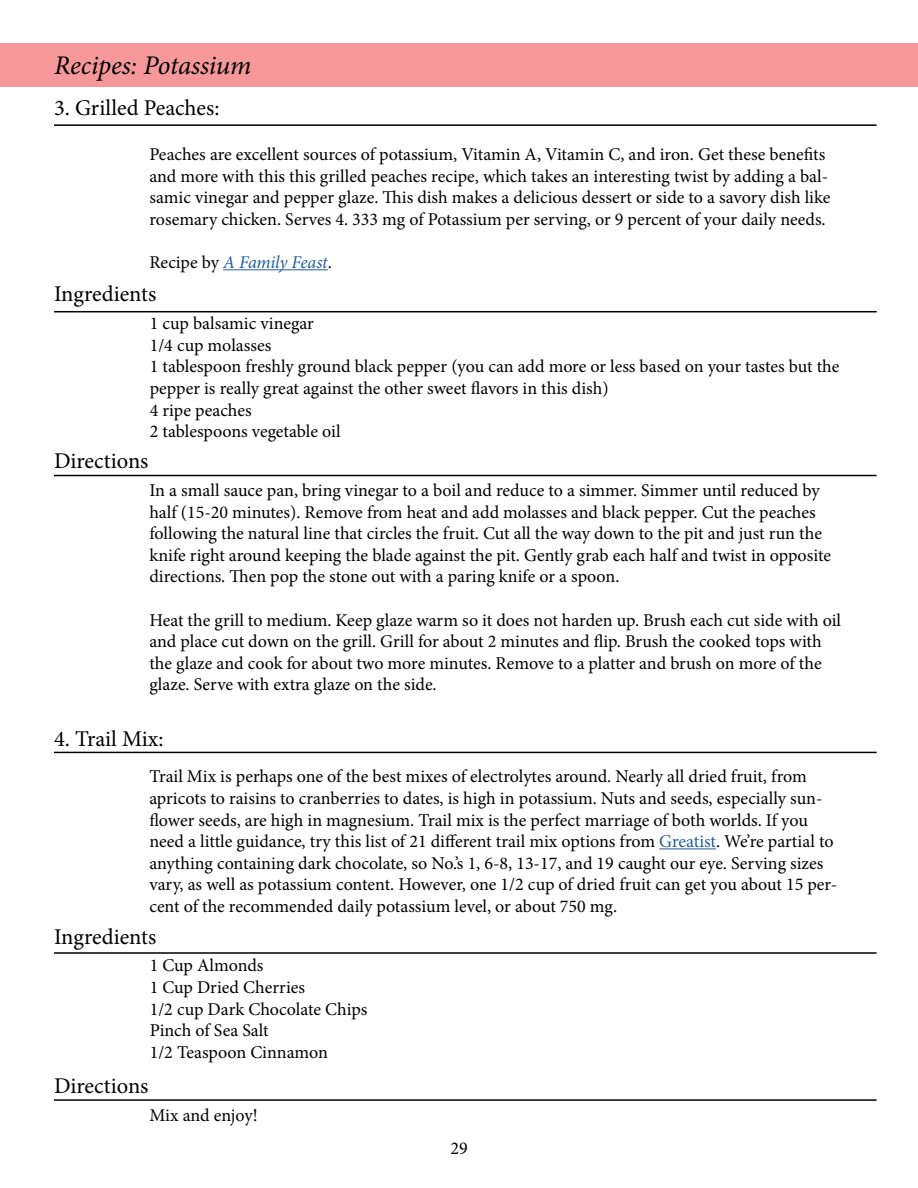
<style>
.page{position:relative;width:918px;height:1188px;background:#fff}
.page>*{position:absolute;margin:0;border:0;box-sizing:border-box;transform-origin:0 0}
.t1{font:italic 27px "Minion Pro";letter-spacing:-.01em;color:#000}
.t2{font:22.5px "Minion Pro";color:#000}
.t3{font:18px/21.6px "Minion Pro";color:#000}
.t4{font:italic 18px "Minion Pro";letter-spacing:-.015em;color:#215e9e}
.s1{font-style:normal;color:#000}
.s2{color:#215e9e}
</style>
<div class="page">
<div style="left:0;top:43px;width:918px;height:43px;background:#f69899"></div>
<hr style="left:223px;top:269px;width:105px;height:1px;background:#215e9e">
<hr style="left:659px;top:848px;width:57px;height:1px;background:#215e9e">
<hr style="left:54px;top:124px;width:823px;height:2px;background:#000">
<hr style="left:54px;top:311px;width:823px;height:1px;background:#000">
<hr style="left:54px;top:475px;width:823px;height:1px;background:#000">
<hr style="left:54px;top:752px;width:823px;height:1px;background:#000">
<hr style="left:54px;top:952px;width:823px;height:2px;background:#000">
<hr style="left:54px;top:1099px;width:823px;height:2px;background:#000">
<h1 class="t1" style="left:54px;top:47px;width:199px">Recipes: Potassium</h1>
<p class="t2" style="left:54px;top:93px;width:167px">3. Grilled Peaches:</p>
<p class="t3" style="left:149px;top:144px;width:683px">Peaches are excellent sources of potassium, Vitamin A, Vitamin C, and iron. Get these benefits and more with this this grilled peaches recipe, which takes an interesting twist by adding a bal&shy;samic vinegar and pepper glaze. This dish makes a delicious dessert or side to a savory dish like rosemary chicken. Serves 4. 333 mg of Potassium per serving, or 9 percent of your daily needs.</p>
<p class="t4" style="left:149px;top:250px;width:184px"><span class="s1">Recipe by</span> A Family Feast<span class="s1">.</span></p>
<p class="t2" style="left:54px;top:279px;width:104px">Ingredients</p>
<p class="t3" style="left:150px;top:313px;width:691px">1 cup balsamic vinegar<br>1/4 cup molasses<br>1 tablespoon freshly ground black pepper (you can add more or less based on your tastes but the pepper is really great against the other sweet flavors in this dish)<br>4 ripe peaches<br>2 tablespoons vegetable oil</p>
<p class="t2" style="left:54px;top:446px;width:96px">Directions</p>
<p class="t3" style="left:149px;top:480px;width:683px">In a small sauce pan, bring vinegar to a boil and reduce to a simmer. Simmer until reduced by half (15-20 minutes). Remove from heat and add molasses and black pepper. Cut the peaches following the natural line that circles the fruit. Cut all the way down to the pit and just run the knife right around keeping the blade against the pit. Gently grab each half and twist in opposite directions. Then pop the stone out with a paring knife or a spoon.</p>
<p class="t3" style="left:149px;top:609px;width:693px">Heat the grill to medium. Keep glaze warm so it does not harden up. Brush each cut side with oil and place cut down on the grill. Grill for about 2 minutes and flip. Brush the cooked tops with the glaze and cook for about two more minutes. Remove to a platter and brush on more of the glaze. Serve with extra glaze on the side.</p>
<p class="t2" style="left:54px;top:724px;width:111px">4. Trail Mix:</p>
<p class="t3" style="left:149px;top:766px;width:689px">Trail Mix is perhaps one of the best mixes of electrolytes around. Nearly all dried fruit, from apricots to raisins to cranberries to dates, is high in potassium. Nuts and seeds, especially sun&shy;flower seeds, are high in magnesium. Trail mix is the perfect marriage of both worlds. If you need a little guidance, try this list of 21 different trail mix options from <span class="s2">Greatist</span>. We’re partial to anything containing dark chocolate, so No.’s 1, 6-8, 13-17, and 19 caught our eye. Serving sizes vary, as well as potassium content. However, one 1/2 cup of dried fruit can get you about 15 per&shy;cent of the recommended daily potassium level, or about 750 mg.</p>
<p class="t2" style="left:54px;top:921px;width:104px">Ingredients</p>
<p class="t3" style="left:150px;top:955px;width:219px">1 Cup Almonds<br>1 Cup Dried Cherries<br>1/2 cup Dark Chocolate Chips<br>Pinch of Sea Salt<br>1/2 Teaspoon Cinnamon</p>
<p class="t2" style="left:54px;top:1070px;width:96px">Directions</p>
<p class="t3" style="left:149px;top:1104px;width:110px">Mix and enjoy!</p>
<p class="t3" style="left:450px;top:1138px;width:19px">29</p>
</div>
